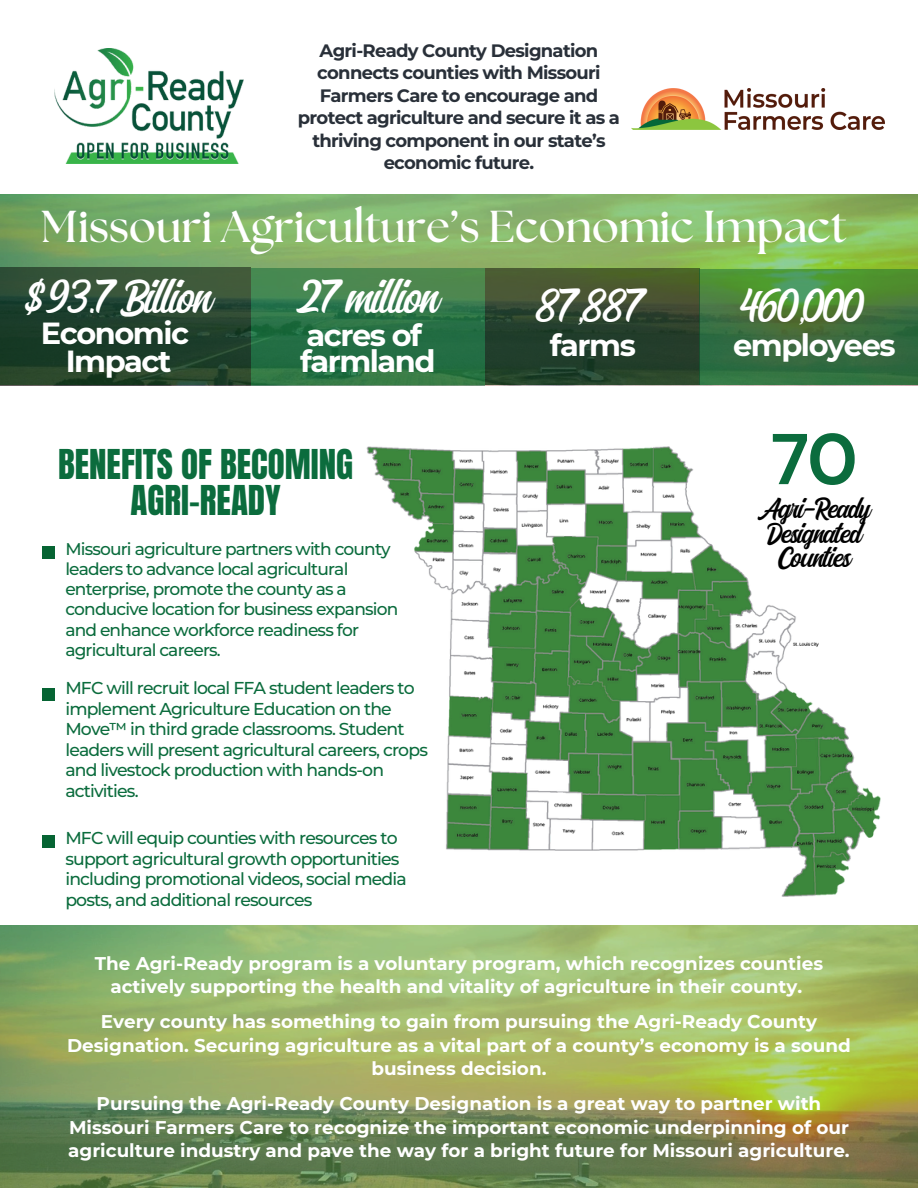
<style>
.page{position:relative;width:918px;height:1188px;background:#fff}
.page>*{position:absolute;margin:0;border:0;box-sizing:border-box;transform-origin:0 0}
.t1{font:700 71.7px "DM Sans";color:#0b6c3d}
.t2{font:46.8px "Miganty";letter-spacing:-.05em;color:#fff}
.t3{font:700 44.7px "The Seasons";color:#fff}
.t4{font:34.95px/36px "Anton";color:#0b6c3d;text-align:center}
.t5{font:700 30.45px/28.2px "Montserrat";letter-spacing:-.05em;color:#fff;text-align:center}
.t6{font:28.2px/24.9px "Miganty";letter-spacing:-.05em;color:#000;text-align:center}
.t7{font:700 18.3px/23.4px "Montserrat";color:#fff;text-align:center}
.t8{font:700 18px/22.5px "Montserrat";letter-spacing:-.04em;color:#293039;text-align:center}
.t9{font:500 17.25px/20.5px "Montserrat";letter-spacing:-.05em;color:#0b6c3d}
.t10{font:500 16.95px/20.2px "Montserrat";letter-spacing:-.05em;color:#0b6c3d}
</style>
<div class="page">
<img style="left:55px;top:49px;width:189px;height:114px">
<img style="left:366px;top:446px;width:515px;height:450px">
<img style="left:0;top:194px;width:918px;height:192px">
<svg style="left:485px;top:269px;width:214px;height:116px;background:#31482d"></svg>
<svg style="left:699px;top:269px;width:219px;height:116px;background:#3f783c"></svg>
<svg style="left:0;top:268px;width:251px;height:118px;background:#26452f"></svg>
<svg style="left:251px;top:269px;width:234px;height:117px;background:#317748"></svg>
<div style="left:42px;top:546px;width:13px;height:13px;background:#066433"></div>
<div style="left:42px;top:688px;width:13px;height:13px;background:#066433"></div>
<div style="left:42px;top:836px;width:13px;height:12px;background:#066433"></div>
<img style="left:632px;top:89px;width:253px;height:40px">
<img style="left:0;top:926px;width:918px;height:262px">
<h4 class="t8" style="left:298px;top:39px;width:324px">Agri-Ready County Designation connects counties with Missouri<br>Farmers Care to encourage and protect agriculture and secure it as a thriving component in our state’s economic future.</h4>
<h4 class="t3" style="left:41px;top:206px;width:807px">Missouri Agriculture’s Economic Impact</h4>
<h4 class="t2" style="left:25px;top:278px;width:188px">$93.7Bil ion</h4>
<h2 class="t2" style="left:740px;top:287px;width:126px">460,000</h2>
<p class="t5" style="left:733px;top:331px;width:164px">employees</p>
<p class="t2" style="left:297px;top:278px;width:144px">27mil ion</p>
<h3 class="t5" style="left:300px;top:322px;width:137px;line-height:25.8px;text-align:left">acres of farmland</h3>
<h5 class="t2" style="left:536px;top:287px;width:111px">87,887</h5>
<p class="t5" style="left:550px;top:331px;width:87px">farms</p>
<h2 class="t5" style="left:41px;top:319px;width:150px">Economic<br>Impact</h2>
<h4 class="t4" style="left:58px;top:447px;width:297px">BENEFITS OF BECOMING<br>AGRI-READY</h4>
<h2 class="t10" style="left:65px;top:538px;width:334px">Missouri agriculture partners with county leaders to advance local agricultural enterprise, promote the county as a conducive location for business expansion and enhance workforce readiness for agricultural careers.</h2>
<h1 class="t9" style="left:65px;top:678px;width:364px">MFC will recruit local FFA student leaders to implement Agriculture Education on the Move™ in third grade classrooms. Student leaders will present agricultural careers, crops and livestock production with hands-on activities.</h1>
<p class="t9" style="left:65px;top:828px;width:343px">MFC will equip counties with resources to support agricultural growth opportunities including promotional videos, social media posts, and additional resources</p>
<p class="t1" style="left:771px;top:413px;width:88px">70</p>
<p class="t6" style="left:758px;top:497px;width:114px">Agri-Ready<br>Designated<br>Counties</p>
<p class="t7" style="left:95px;top:951px;width:730px">The Agri-Ready program is a voluntary program, which recognizes counties actively supporting the health and vitality of agriculture in their county.</p>
<p class="t7" style="left:67px;top:1010px;width:785px">Every county has something to gain from pursuing the Agri-Ready County<br>Designation. Securing agriculture as a vital part of a county’s economy is a sound business decision.</p>
<p class="t7" style="left:68px;top:1092px;width:783px">Pursuing the Agri-Ready County Designation is a great way to partner with<br>Missouri Farmers Care to recognize the important economic underpinning of our agriculture industry and pave the way for a bright future for Missouri agriculture.</p>
</div>
